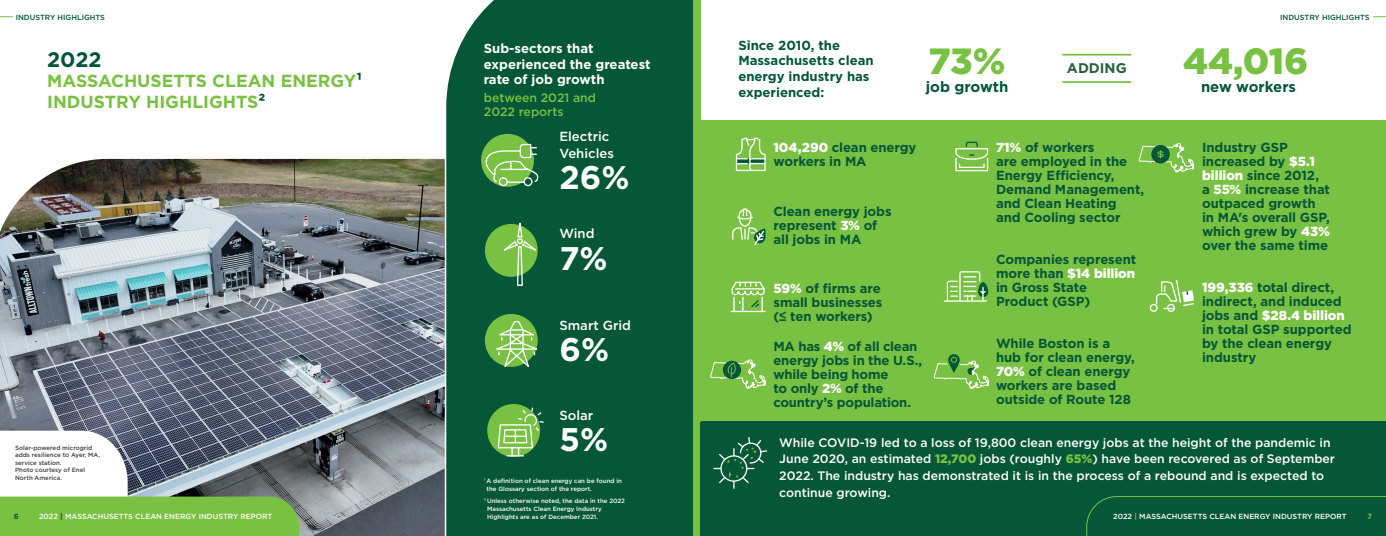
<style>
.page{position:relative;width:1386px;height:536px;background:#fff}
.page>*{position:absolute;margin:0;border:0;box-sizing:border-box;transform-origin:0 0}
.t1{font:900 36.4px "Gotham";color:#79c142}
.t2{font:700 32.64px "Gotham";color:#fff}
.Section_Header_22_23{font:700 21px "Gotham";color:#055737}
.Section_Header_22_23-2{font:700 17.5px/20.1px "Gotham";color:#79c142}
.t3{font:700 14.88px "Gotham";color:#055737}
.t4{font:700 14px "Gotham";color:#296042}
.t5{font:700 13.12px/14px "Gotham";letter-spacing:-.01em;color:#055737}
.Section_Header_22_23-3{font:700 13.12px/15.8px "Gotham";color:#fff}
.t6{font:500 13.12px/16.6px "Gotham";color:#fff}
.Gotham_Bold_18_22{font:500 12.25px/16.6px "Gotham";color:#fff}
.t7{font:500 12.25px/14px "Gotham";color:#79c142}
.t8{font:500 7.44px "Gotham";color:#fff}
.t9{font:500 7.44px "Gotham";color:#055737}
.Page_Number_Left{font:700 7.44px "Gotham";color:#055737}
.Page_Number_Right{font:700 7.44px "Gotham";color:#79c142}
.Footnote_KO{font:500 6.12px/7.9px "Gotham";color:#fff}
.t10{font:500 6.12px/7.4px "Gotham";color:#3e3e3f}
.s1{font-weight:900;color:#055737}
.s2{font-weight:900;color:#fff}
.s3{font-family:"Arial"}
.s4{font-weight:900;color:#79c142}
.s5{font-weight:700;color:#055737}
.s6{font-weight:700;color:#79c142}
</style>
<div class="page">
<img style="left:0;top:159px;width:445px;height:377px">
<div style="left:446px;top:0;width:247px;height:536px;background:#055737"></div>
<div style="left:693px;top:120px;width:693px;height:416px;background:#79c142"></div>
<div style="left:701px;top:421px;width:685px;height:115px;background:#055737"></div>
<div style="left:693px;top:0;width:8px;height:421px;background:#79c142"></div>
<div style="left:485px;top:224px;width:53px;height:53px;background:#79c142;border-radius:50%"></div>
<svg style="left:496px;top:214px;width:48px;height:72px"></svg>
<div style="left:481px;top:134px;width:53px;height:53px;background:#79c142;border-radius:50%"></div>
<svg style="left:483px;top:143px;width:56px;height:44px"></svg>
<svg style="left:713px;top:437px;width:54px;height:52px"></svg>
<svg style="left:1149px;top:279px;width:46px;height:33px"></svg>
<svg style="left:1139px;top:143px;width:56px;height:30px"></svg>
<hr style="left:1062px;top:81px;width:69px;height:2px;background:#79c142">
<hr style="left:1062px;top:54px;width:69px;height:2px;background:#79c142">
<svg style="left:732px;top:208px;width:34px;height:37px"></svg>
<svg style="left:730px;top:281px;width:36px;height:32px"></svg>
<svg style="left:735px;top:137px;width:31px;height:35px"></svg>
<svg style="left:710px;top:359px;width:56px;height:30px"></svg>
<div style="left:487px;top:404px;width:53px;height:53px;background:#79c142;border-radius:50%"></div>
<svg style="left:497px;top:406px;width:48px;height:51px"></svg>
<div style="left:485px;top:314px;width:53px;height:53px;background:#79c142;border-radius:50%"></div>
<svg style="left:490px;top:320px;width:48px;height:50px"></svg>
<svg style="left:946px;top:271px;width:42px;height:30px"></svg>
<hr style="left:944px;top:300px;width:42px;height:1px;background:#fff">
<svg style="left:955px;top:141px;width:34px;height:31px"></svg>
<div style="left:946px;top:352px;width:15px;height:22px;border:4px solid #79c142;border-radius:6px"></div>
<svg style="left:948px;top:354px;width:12px;height:19px"></svg>
<svg style="left:934px;top:356px;width:54px;height:32px"></svg>
<svg style="left:1086px;top:496px;width:300px;height:40px"></svg>
<svg style="left:0;top:16px;width:13px;height:1px"></svg>
<svg style="left:1373px;top:16px;width:13px;height:1px"></svg>
<svg style="left:0;top:430px;width:299px;height:106px"></svg>
<p class="t9" style="left:16px;top:12px;width:91px">INDUSTRY HIGHLIGHTS</p>
<p class="t9" style="left:1280px;top:12px;width:91px">INDUSTRY HIGHLIGHTS</p>
<p class="Section_Header_22_23" style="left:47px;top:46px;width:56px">2022</p>
<p class="Section_Header_22_23-2" style="left:47px;top:71px;width:316px">MASSACHUSETTS CLEAN ENERGY<span class="s1">1<br></span>INDUSTRY HIGHLIGHTS<span class="s1">2</span></p>
<p class="Section_Header_22_23-3" style="left:484px;top:40px;width:168px">Sub-sectors that experienced the greatest rate of job growth</p>
<p class="t7" style="left:484px;top:91px;width:114px">between 2021 and<br>2022 reports</p>
<p class="t5" style="left:738px;top:37px;width:137px;line-height:15.8px">Since 2010, the<br>Massachusetts clean energy industry has experienced:</p>
<p class="t1" style="left:929px;top:36px;width:78px">73%</p>
<p class="t3" style="left:926px;top:77px;width:84px">job growth</p>
<p class="t4" style="left:1067px;top:59px;width:61px">ADDING</p>
<p class="t1" style="left:1183px;top:36px;width:127px">44,016</p>
<p class="t3" style="left:1201px;top:77px;width:97px">new workers</p>
<p class="t6" style="left:559px;top:128px;width:56px">Electric<br>Vehicles</p>
<p class="t2" style="left:559px;top:156px;width:72px">26%</p>
<p class="t5" style="left:996px;top:141px;width:150px"><span class="s2">71%</span> of workers<br>are employed in the<br>Energy Efficiency,<br>Demand Management, and Clean Heating and Cooling sector</p>
<p class="t5" style="left:996px;top:252px;width:142px">Companies represent more than <span class="s2">$14 billion </span>in Gross State<br>Product (GSP)</p>
<p class="t5" style="left:996px;top:336px;width:141px">While Boston is a hub for clean energy,<br><span class="s2">70%</span> of clean energy workers are based outside of Route 128</p>
<p class="t5" style="left:774px;top:141px;width:144px"><span class="s2">104,290</span> clean energy workers in MA</p>
<p class="t5" style="left:774px;top:204px;width:120px">Clean energy jobs represent <span class="s2">3%</span> of all jobs in MA</p>
<p class="t5" style="left:774px;top:281px;width:110px;text-align:justify"><span class="s2">59%</span> of firms are small businesses (<span class="s3">≤</span> ten workers)</p>
<p class="t5" style="left:774px;top:339px;width:150px">MA has <span class="s2">4%</span> of all clean energy jobs in the U.S., while being home<br>to only <span class="s2">2%</span> of the country’s population.</p>
<p class="t5" style="left:1202px;top:141px;width:129px">Industry GSP increased by <span class="s2">$5.1 billion</span> since 2012, a <span class="s2">55%</span> increase that outpaced growth in MA's overall GSP, which grew by <span class="s2">43% </span>over the same time</p>
<p class="t5" style="left:1202px;top:280px;width:151px"><span class="s2">199,336</span> total direct, indirect, and induced jobs and <span class="s2">$28.4 billion </span>in total GSP supported by the clean energy industry</p>
<p class="t6" style="left:559px;top:225px;width:37px">Wind</p>
<p class="t2" style="left:559px;top:236px;width:50px">7%</p>
<p class="t6" style="left:559px;top:316px;width:73px">Smart Grid</p>
<p class="t2" style="left:559px;top:327px;width:51px">6%</p>
<p class="t6" style="left:559px;top:406px;width:35px">Solar</p>
<p class="t2" style="left:559px;top:417px;width:50px">5%</p>
<p class="Gotham_Bold_18_22" style="left:779px;top:433px;width:557px">While COVID-19 led to a loss of 19,800 clean energy jobs at the height of the pandemic in June 2020, an estimated <span class="s4">12,700</span> jobs (roughly <span class="s4">65%</span>) have been recovered as of September 2022. The industry has demonstrated it is in the process of a rebound and is expected to continue growing.</p>
<p class="t10" style="left:15px;top:444px;width:86px">Solar-powered microgrid adds resilience to Ayer, MA, service station.</p>
<p class="t10" style="left:15px;top:466px;width:72px">Photo courtesy of Enel<br>North America.</p>
<p class="Footnote_KO" style="left:487px;top:476px;width:137px;text-indent:-3px"><span class="s4">¹</span> A definition of clean energy can be found in the Glossary section of the report.</p>
<p class="Footnote_KO" style="left:487px;top:496px;width:139px;text-indent:-3px"><span class="s4">2</span>Unless otherwise noted, the data in the 2022<br>Massachusetts Clean Energy Industry<br>Highlights are as of December 2021.</p>
<p class="Page_Number_Left" style="left:14px;top:511px;width:6px">6</p>
<p class="t8" style="left:39px;top:511px;width:235px">2022 <span class="s5">|</span> MASSACHUSETTS CLEAN ENERGY INDUSTRY REPORT</p>
<p class="t8" style="left:1113px;top:511px;width:235px">2022 <span class="s6">|</span> MASSACHUSETTS CLEAN ENERGY INDUSTRY REPORT</p>
<p class="Page_Number_Right" style="left:1368px;top:511px;width:6px">7</p>
</div>
